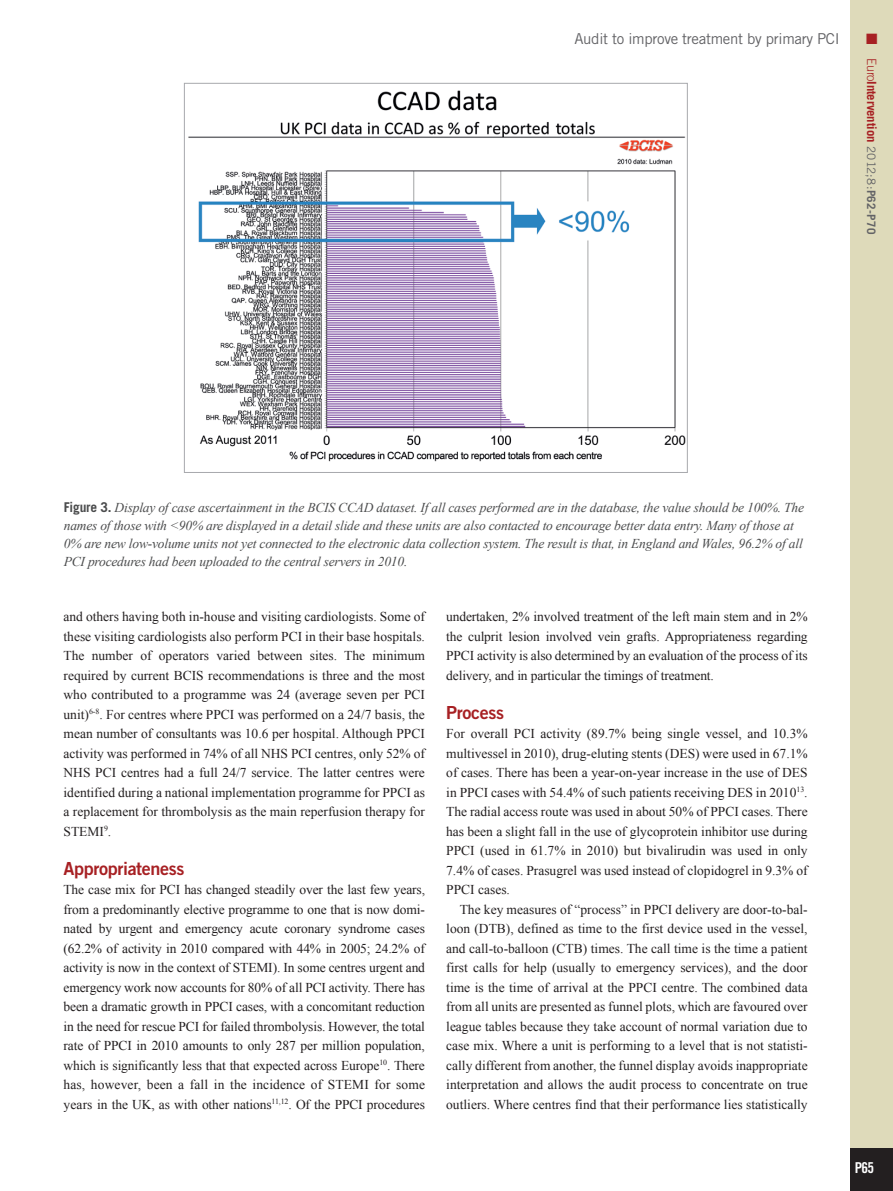
<style>
.page{position:relative;width:893px;height:1191px;background:#fff}
.page>*{position:absolute;margin:0;border:0;box-sizing:border-box;transform-origin:0 0}
.intertitre1{font:18px "Trade Gothic LT Std Bd 2";letter-spacing:-.02em;color:#a72023}
.t1{font:15px "Trade Gothic LT Std";letter-spacing:-.02em;color:#636366}
.t2{font:15px "Trade Gothic LT Std Bd Cn 20";color:#fff}
.t3{font:15px "Zapf Dingbats ITC";color:#a72023}
.text_1er_paragraph{font:13.5px/19.5px "Times New Roman";letter-spacing:-.01em;color:#231f20;text-align:justify}
.text_paragraph{font:13.5px/19.5px "Times New Roman";color:#231f20;text-align:justify}
.figure_legende{font:italic 13.5px/18px "Times New Roman";letter-spacing:-.015em;color:#4b4c4d}
.t4{font:700 12.75px "Trade Gothic LT Std";letter-spacing:-.01em;color:#a72023}
.s1{font-weight:300}
.s2{font-weight:400;font-size:11.7px;color:#636366}
.s3{font-size:11.7px;color:#636366}
.s4{font-family:"Trade Gothic LT Std";font-weight:700;font-style:normal}
</style>
<div class="page">
<div style="left:850px;top:0;width:43px;height:1191px;background:#dedaba"></div>
<div style="left:850px;top:1148px;width:43px;height:43px;background:#231f20"></div>
<img style="left:188px;top:90px;width:498px;height:372px">
<p class="t1" style="left:574px;top:30px;width:267px">Audit to improve treatment by primary PCI</p>
<p class="t3" style="left:866px;top:32px;width:13px">■</p>
<p class="t4" style="left:879px;top:58px;width:177px;rotate:90deg"><span class="s1">Euro</span>Intervention <span class="s2">2012;8:</span><span class="s3">P62-P70</span></p>
<p class="figure_legende" style="left:64px;top:498px;width:742px"><span class="s4">Figure 3.</span> Display of case ascertainment in the BCIS CCAD dataset. If all cases performed are in the database, the value should be 100%. The names of those with &lt;90% are displayed in a detail slide and these units are also contacted to encourage better data entry. Many of those at 0% are new low-volume units not yet connected to the electronic data collection system. The result is that, in England and Wales, 96.2% of all PCI procedures had been uploaded to the central servers in 2010.</p>
<p class="text_paragraph" style="left:64px;top:606px;width:363px">and others having both in-house and visiting cardiologists. Some of these visiting cardiologists also perform PCI in their base hospitals.<br>The number of operators varied between sites. The minimum required by current BCIS recommendations is three and the most who contributed to a programme was 24 (average seven per PCI unit)<sup>6-8</sup>. For centres where PPCI was performed on a 24/7 basis, the mean number of consultants was 10.6 per hospital. Although PPCI activity was performed in 74% of all NHS PCI centres, only 52% of NHS PCI centres had a full 24/7 service. The latter centres were identified during a national implementation programme for PPCI as a replacement for thrombolysis as the main reperfusion therapy for STEMI<sup>9</sup>.</p>
<p class="intertitre1" style="left:64px;top:857px;width:122px">Appropriateness</p>
<p class="text_1er_paragraph" style="left:64px;top:879px;width:363px">The case mix for PCI has changed steadily over the last few years, from a predominantly elective programme to one that is now domi&shy;nated by urgent and emergency acute coronary syndrome cases (62.2% of activity in 2010 compared with 44% in 2005; 24.2% of activity is now in the context of STEMI). In some centres urgent and emergency work now accounts for 80% of all PCI activity. There has been a dramatic growth in PPCI cases, with a concomitant reduction in the need for rescue PCI for failed thrombolysis. However, the total rate of PPCI in 2010 amounts to only 287 per million population, which is significantly less that that expected across Europe<sup>10</sup>. There has, however, been a fall in the incidence of STEMI for some years in the UK, as with other nations<sup>11,12</sup>. Of the PPCI procedures</p>
<p class="text_1er_paragraph" style="left:446px;top:606px;width:363px">undertaken, 2% involved treatment of the left main stem and in 2% the culprit lesion involved vein grafts. Appropriateness regarding PPCI activity is also determined by an evaluation of the process of its delivery, and in particular the timings of treatment.</p>
<p class="intertitre1" style="left:446px;top:701px;width:59px">Process</p>
<p class="text_1er_paragraph" style="left:446px;top:723px;width:363px">For overall PCI activity (89.7% being single vessel, and 10.3% multivessel in 2010), drug-eluting stents (DES) were used in 67.1% of cases. There has been a year-on-year increase in the use of DES in PPCI cases with 54.4% of such patients receiving DES in 2010<sup>13</sup>.<br>The radial access route was used in about 50% of PPCI cases. There has been a slight fall in the use of glycoprotein inhibitor use during PPCI (used in 61.7% in 2010) but bivalirudin was used in only 7.4% of cases. Prasugrel was used instead of clopidogrel in 9.3% of PPCI cases.</p>
<p class="text_paragraph" style="left:446px;top:899px;width:363px;text-indent:14px">The key measures of “process” in PPCI delivery are door-to-bal&shy;loon (DTB), defined as time to the first device used in the vessel, and call-to-balloon (CTB) times. The call time is the time a patient first calls for help (usually to emergency services), and the door time is the time of arrival at the PPCI centre. The combined data from all units are presented as funnel plots, which are favoured over league tables because they take account of normal variation due to case mix. Where a unit is performing to a level that is not statisti&shy;cally different from another, the funnel display avoids inappropriate interpretation and allows the audit process to concentrate on true outliers. Where centres find that their performance lies statistically</p>
<p class="t2" style="left:855px;top:1158px;width:21px">P65</p>
</div>
